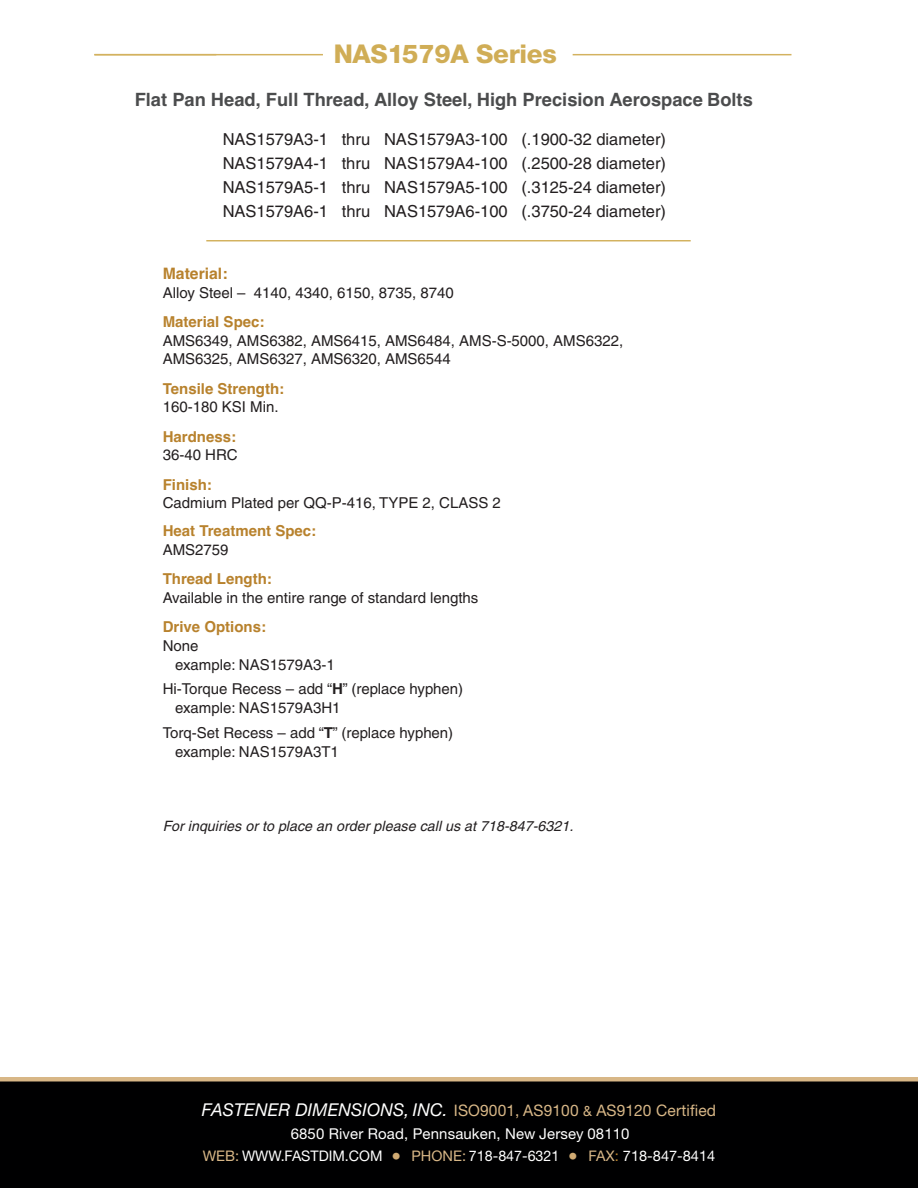
<style>
.page{position:relative;width:918px;height:1188px;background:#fff}
.page>*{position:absolute;margin:0;border:0;box-sizing:border-box;transform-origin:0 0}
.t1{font:800 25.8px "Helvetica Neue";letter-spacing:-.01em;color:#d0ad56}
.t2{font:700 18.3px "Helvetica";color:#4b4c4d}
.t3{font:16.5px/24px "Helvetica";color:#231f20;text-align:justify}
.t4{font:15.9px "Helvetica Neue";letter-spacing:.01em;color:#d8b787}
.t5{font:700 15.75px "Helvetica";color:#b8822d}
.t6{font:15px/18.8px "Helvetica";color:#231f20}
.t7{font:700 15px "Helvetica";color:#b8822d}
.t8{font:15px "Helvetica Neue";letter-spacing:.01em;color:#fff}
.t9{font:14.55px "Helvetica Neue";color:#fff}
.t10{font:italic 14.25px "Helvetica";letter-spacing:.005em;color:#231f20}
.s1{font-weight:700}
.s2{font-style:italic;font-size:17.7px;color:#fff}
.s3{font-size:14.25px}
.s4{color:#d8b787}
.s5{font-size:19.2px;color:#d0aa73}
.s6{color:#b8822d}
</style>
<div class="page">
<div style="left:0;top:1082px;width:918px;height:106px;background:#000001"></div>
<div style="left:0;top:1077px;width:918px;height:5px;background:#d8b787"></div>
<hr style="left:94px;top:54px;width:229px;height:1px;background:#d3b25f">
<hr style="left:573px;top:54px;width:218px;height:1px;background:#d3b25f">
<hr style="left:206px;top:240px;width:485px;height:1px;background:#d3b25f">
<h1 class="t1" style="left:334px;top:45px;width:225px">NAS1579A Series</h1>
<p class="t2" style="left:135px;top:89px;width:620px">Flat Pan Head, Full Thread, Alloy Steel, High Precision Aerospace Bolts</p>
<p class="t3" style="left:223px;top:129px;width:445px">NAS1579A3-1 thru NAS1579A3-100 (.1900-32 diameter)<br>NAS1579A4-1 thru NAS1579A4-100 (.2500-28 diameter)<br>NAS1579A5-1 thru NAS1579A5-100 (.3125-24 diameter)<br>NAS1579A6-1 thru NAS1579A6-100 (.3750-24 diameter)</p>
<p class="t5" style="left:163px;top:264px;width:66px">Material:</p>
<p class="t6" style="left:163px;top:284px;width:292px">Alloy Steel – 4140, 4340, 6150, 8735, 8740</p>
<p class="t7" style="left:163px;top:313px;width:103px">Material Spec:</p>
<p class="t6" style="left:163px;top:332px;width:462px">AMS6349, AMS6382, AMS6415, AMS6484, AMS-S-5000, AMS6322,<br>AMS6325, AMS6327, AMS6320, AMS6544</p>
<p class="t7" style="left:163px;top:380px;width:123px">Tensile Strength:</p>
<p class="t6" style="left:163px;top:399px;width:117px">160-180 KSI Min.</p>
<p class="t7" style="left:163px;top:428px;width:75px">Hardness:</p>
<p class="t6" style="left:163px;top:447px;width:76px">36-40 HRC</p>
<p class="t7" style="left:163px;top:476px;width:51px">Finish:</p>
<p class="t6" style="left:163px;top:495px;width:340px">Cadmium Plated per QQ-P-416, TYPE 2, CLASS 2</p>
<p class="t7" style="left:163px;top:522px;width:155px">Heat Treatment Spec:</p>
<p class="t6" style="left:163px;top:542px;width:67px">AMS2759</p>
<p class="t7" style="left:163px;top:570px;width:111px">Thread Length:</p>
<p class="t6" style="left:163px;top:590px;width:317px">Available in the entire range of standard lengths</p>
<p class="t7" style="left:163px;top:618px;width:105px">Drive Options:</p>
<p class="t6" style="left:175px;top:638px;width:161px;text-indent:-12px">None<br>example: NAS1579A3-1</p>
<p class="t6" style="left:175px;top:681px;width:290px;text-indent:-12px">Hi-Torque Recess – add “<span class="s1">H</span>” (replace hyphen) example: NAS1579A3H1</p>
<p class="t6" style="left:175px;top:725px;width:280px;text-indent:-12px">Torq-Set Recess – add “<span class="s1">T</span>” (replace hyphen) example: NAS1579A3T1</p>
<p class="t10" style="left:163px;top:821px;width:412px">For inquiries or to place an order please call us at 718-847-6321.</p>
<p class="t4" style="left:202px;top:1105px;width:516px"><span class="s2">FASTENER DIMENSIONS, INC.</span> ISO9001, AS9100 <span class="s3">&amp;</span> AS9120 Certified</p>
<p class="t8" style="left:291px;top:1128px;width:340px">6850 River Road, Pennsauken, New Jersey 08110</p>
<p class="t9" style="left:203px;top:1150px;width:514px"><span class="s4">WEB:</span> WWW.FASTDIM.COM <span class="s5">•</span> <span class="s4">PHONE:</span> 718-847-6321 <span class="s5">•</span> <span class="s4">FAX</span><span class="s6">:</span> 718-847-8414</p>
</div>
